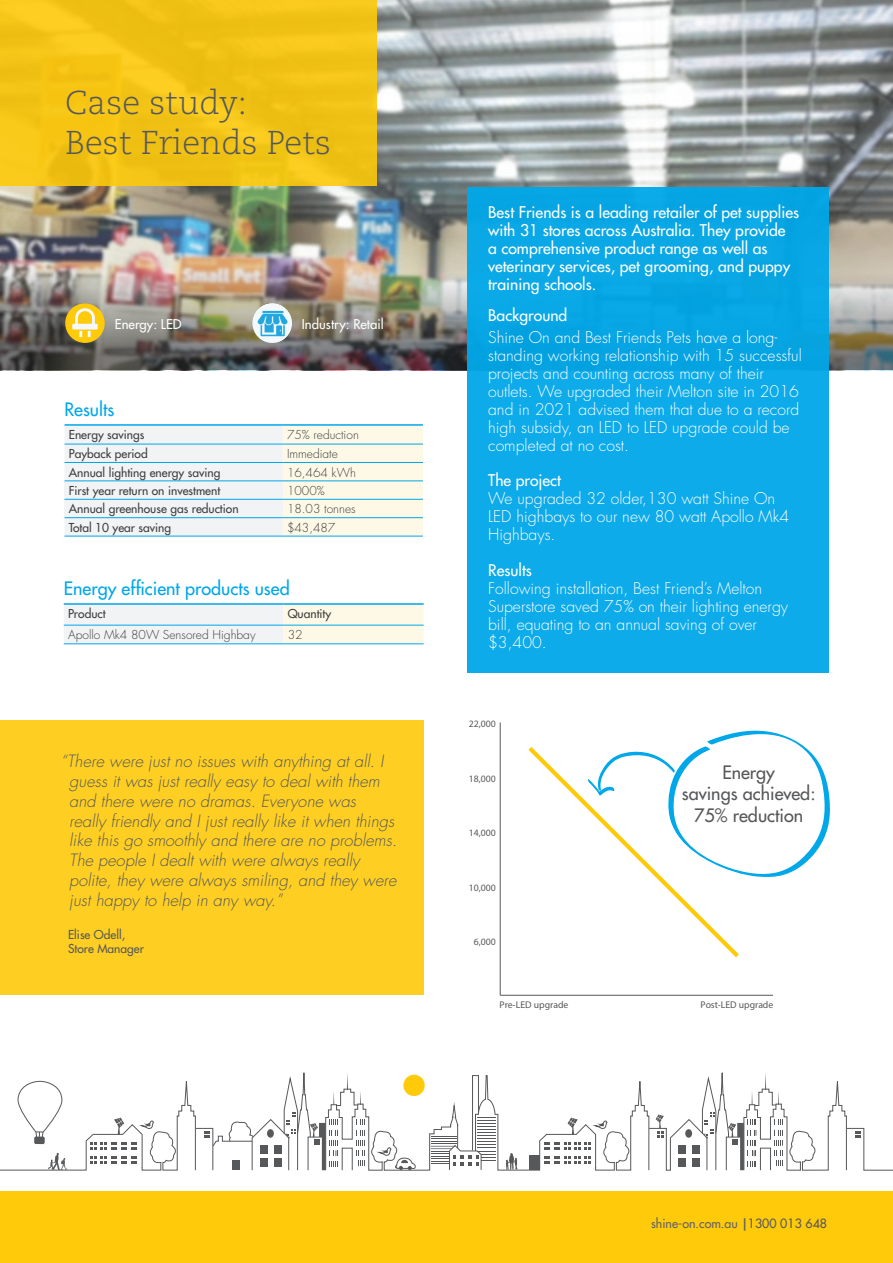
<style>
.page{position:relative;width:893px;height:1263px;background:#fff}
.page>*{position:absolute;margin:0;border:0;box-sizing:border-box;transform-origin:0 0}
.t1{font:300 33px/39.6px "Caecilia LT Std";color:#57585a}
.t2{font:500 18px "Futura Std";color:#00a7e9}
.t3{font:500 18px/21.6px "Futura Std";color:#57585a;text-align:center}
.t4{font:italic 300 16.5px/19.8px "Futura Std";color:#57585a}
.t5{font:300 15.75px/18px "Futura Std";color:#fff}
.t6{font:500 15.75px/18px "Futura Std";color:#fff}
.t7{font:500 13.2px "Futura Std";color:#fff}
.t8{font:500 12.45px "Futura Std";color:#636366}
.t9{font:500 12px "Futura Std";color:#3e3e3f}
.t10{font:300 12px "Futura Std";color:#3e3e3f}
.t11{font:500 12px/14.4px "Futura Std";color:#57585a}
.t12{font:9.75px "Myriad Pro";color:#57585a}
.s1{font-weight:800}
.s2{color:#57585a}
</style>
<div class="page">
<img style="left:377px;top:0;width:516px;height:157px">
<img style="left:0;top:157px;width:893px;height:213px">
<svg style="left:0;top:1072px;width:893px;height:99px"></svg>
<div style="left:529px;top:1156px;width:11px;height:14px;background:#57585a"></div>
<div style="left:0;top:1191px;width:893px;height:72px;background:#feca0a"></div>
<div style="left:0;top:0;width:377px;height:186px;background:linear-gradient(to right,#f5c516,#f0c316)"></div>
<svg style="left:707px;top:730px;width:123px;height:147px"></svg>
<svg style="left:252px;top:303px;width:40px;height:40px"></svg>
<img style="left:253px;top:303px;width:39px;height:39px">
<div style="left:468px;top:188px;width:361px;height:485px;background:#0dabea"></div>
<div style="left:0;top:720px;width:424px;height:274px;background:#fecf22"></div>
<svg style="left:64px;top:605px;width:360px;height:38px"></svg>
<hr style="left:64px;top:603px;width:219px;height:2px;background:#00a7e9">
<hr style="left:283px;top:603px;width:141px;height:2px;background:#00a7e9">
<hr style="left:64px;top:625px;width:219px;height:1px;background:#00a7e9">
<hr style="left:283px;top:625px;width:141px;height:1px;background:#00a7e9">
<hr style="left:64px;top:643px;width:219px;height:1px;background:#00a7e9">
<hr style="left:283px;top:643px;width:141px;height:1px;background:#00a7e9">
<svg style="left:65px;top:426px;width:358px;height:110px"></svg>
<div style="left:65px;top:481px;width:218px;height:18px;background:#f2f3f4"></div>
<div style="left:65px;top:499px;width:218px;height:19px;background:#f2f3f4"></div>
<hr style="left:65px;top:424px;width:218px;height:2px;background:#00a7e9">
<hr style="left:283px;top:424px;width:140px;height:2px;background:#00a7e9">
<hr style="left:65px;top:444px;width:218px;height:1px;background:#00a7e9">
<hr style="left:283px;top:444px;width:140px;height:1px;background:#00a7e9">
<hr style="left:65px;top:462px;width:218px;height:1px;background:#00a7e9">
<hr style="left:283px;top:462px;width:140px;height:1px;background:#00a7e9">
<hr style="left:65px;top:481px;width:218px;height:1px;background:#00a7e9">
<hr style="left:283px;top:481px;width:140px;height:1px;background:#00a7e9">
<hr style="left:65px;top:499px;width:218px;height:1px;background:#00a7e9">
<hr style="left:65px;top:517px;width:218px;height:1px;background:#00a7e9">
<hr style="left:65px;top:536px;width:218px;height:1px;background:#00a7e9">
<hr style="left:283px;top:499px;width:140px;height:1px;background:#00a7e9">
<hr style="left:283px;top:517px;width:140px;height:1px;background:#00a7e9">
<hr style="left:283px;top:536px;width:140px;height:1px;background:#00a7e9">
<div style="left:65px;top:303px;width:40px;height:40px;background:#feca0a;border-radius:50%"></div>
<svg style="left:72px;top:308px;width:26px;height:29px"></svg>
<svg style="left:528px;top:742px;width:215px;height:216px"></svg>
<hr style="left:500px;top:995px;width:273px;height:1px;background:#57585a">
<hr style="left:500px;top:722px;width:1px;height:273px;background:#57585a">
<h1 class="t1" style="left:65px;top:84px;width:267px">Case study:<br>Best Friends Pets</h1>
<p class="t7" style="left:115px;top:315px;width:68px">Energy: LED</p>
<p class="t7" style="left:302px;top:315px;width:83px">Industry: Retail</p>
<p class="t2" style="left:65px;top:398px;width:51px">Results</p>
<p class="t9" style="left:69px;top:427px;width:77px">Energy savings</p>
<p class="t10" style="left:287px;top:427px;width:73px">75% reduction</p>
<p class="t9" style="left:69px;top:446px;width:81px">Payback period</p>
<p class="t10" style="left:287px;top:447px;width:52px">Immediate</p>
<p class="t9" style="left:69px;top:465px;width:153px">Annual lighting energy saving</p>
<p class="t10" style="left:287px;top:465px;width:70px">16,464 kWh</p>
<p class="t9" style="left:69px;top:483px;width:153px">First year return on investment</p>
<p class="t10" style="left:287px;top:483px;width:39px">1000%</p>
<p class="t9" style="left:69px;top:501px;width:171px">Annual greenhouse gas reduction</p>
<p class="t10" style="left:287px;top:502px;width:70px">18.03 tonnes</p>
<p class="t9" style="left:69px;top:520px;width:104px">Total 10 year saving</p>
<p class="t10" style="left:287px;top:520px;width:50px">$43,487</p>
<p class="t2" style="left:64px;top:577px;width:227px">Energy efficient products used</p>
<p class="t9" style="left:68px;top:606px;width:39px">Product</p>
<p class="t9" style="left:288px;top:606px;width:45px">Quantity</p>
<p class="t10" style="left:68px;top:628px;width:189px">Apollo Mk4 80W Sensored Highbay</p>
<p class="t10" style="left:288px;top:628px;width:16px">32</p>
<p class="t4" style="left:69px;top:752px;width:329px;text-indent:-8px">“There were just no issues with anything at all. I guess it was just really easy to deal with them and there were no dramas. Everyone was<br>really friendly and I just really like it when things like this go smoothly and there are no problems.<br>The people I dealt with were always really polite, they were always smiling, and they were just happy to help in any way.”</p>
<p class="t11" style="left:68px;top:927px;width:77px">Elise Odell,<br>Store Manager</p>
<p class="t6" style="left:488px;top:203px;width:312px">Best Friends is a leading retailer of pet supplies with 31 stores across Australia. They provide<br>a comprehensive product range as well as veterinary services, pet grooming, and puppy training schools.</p>
<p class="t6" style="left:488px;top:306px;width:81px">Background</p>
<p class="t5" style="left:488px;top:328px;width:315px">Shine On and Best Friends Pets have a long&shy;standing working relationship with 15 successful projects and counting across many of their outlets. We upgraded their Melton site in 2016 and in 2021 advised them that due to a record high subsidy, an LED to LED upgrade could be completed at no cost.</p>
<p class="t6" style="left:488px;top:471px;width:74px">The project</p>
<p class="t5" style="left:488px;top:489px;width:303px">We upgraded 32 older,130 watt Shine On<br>LED highbays to our new 80 watt Apollo Mk4<br>Highbays.</p>
<p class="t6" style="left:488px;top:561px;width:45px">Results</p>
<p class="t5" style="left:488px;top:579px;width:302px">Following installation, Best Friend’s Melton Superstore saved 75% on their lighting energy bill, equating to an annual saving of over $3,400.</p>
<p class="t12" style="left:469px;top:718px;width:29px">22,000</p>
<p class="t12" style="left:469px;top:772px;width:29px">18,000</p>
<p class="t12" style="left:469px;top:827px;width:29px">14,000</p>
<p class="t12" style="left:469px;top:882px;width:29px">10,000</p>
<p class="t12" style="left:474px;top:936px;width:24px">6,000</p>
<p class="t3" style="left:682px;top:761px;width:135px">Energy<br>savings achieved:<br>75% reduction</p>
<p class="t12" style="left:500px;top:999px;width:70px">Pre-LED upgrade</p>
<p class="t12" style="left:700px;top:999px;width:74px">Post-LED upgrade</p>
<p class="t8" style="left:651px;top:1216px;width:177px">shine-on.com.au <span class="s1">|</span><span class="s2">1300 013 648</span></p>
</div>
